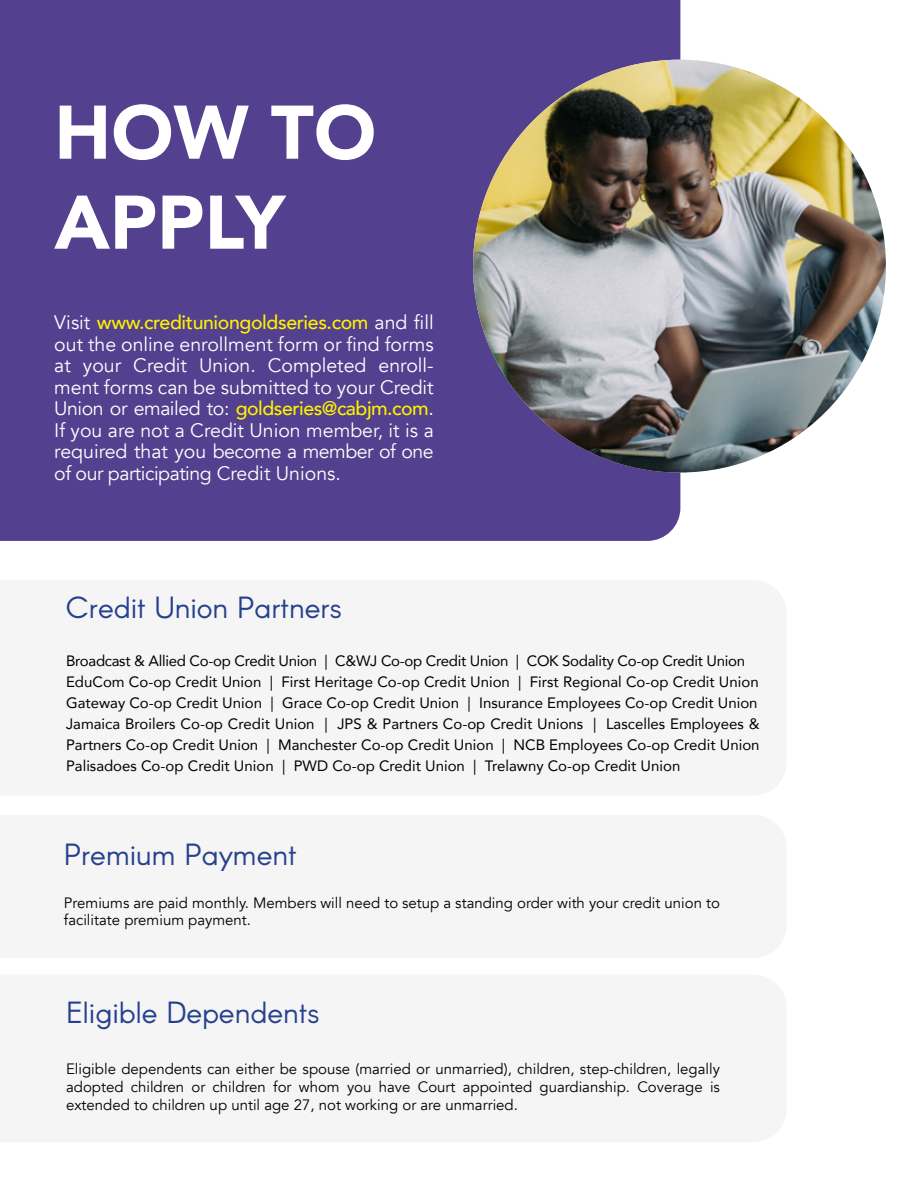
<style>
.page{position:relative;width:918px;height:1188px;background:#fff}
.page>*{position:absolute;margin:0;border:0;box-sizing:border-box;transform-origin:0 0}
.t1{font:900 75px/90px "Avenir";color:#fff}
.t2{font:30px "Arcon";color:#26418d}
.t3{font:19.5px/21.5px "Avenir";letter-spacing:-.025em;color:#fff;text-align:justify}
.t4{font:15px/21px "Avenir";color:#000}
.t5{font:15px/18px "Avenir";color:#000}
.s1{font-weight:500;color:#fff200}
</style>
<div class="page">
<div style="left:0;top:0;width:680px;height:541px;background:#53408f"></div>
<img style="left:473px;top:60px;width:413px;height:413px;border-radius:206px">
<h1 class="t1" style="left:54px;top:86px;width:323px">HOW TO<br>APPLY</h1>
<p class="t3" style="left:54px;top:312px;width:381px">Visit <span class="s1">www.credituniongoldseries.com</span> and fill out the online enrollment form or find forms at your Credit Union. Completed enroll&shy;ment forms can be submitted to your Credit Union or emailed to: <span class="s1">goldseries@cabjm.com</span>.<br>If you are not a Credit Union member, it is a required that you become a member of one of our participating Credit Unions.</p>
<h2 class="t2" style="left:66px;top:589px;width:278px">Credit Union Partners</h2>
<p class="t4" style="left:66px;top:650px;width:695px">Broadcast &amp; Allied Co-op Credit Union | C&amp;WJ Co-op Credit Union | COK Sodality Co-op Credit Union EduCom Co-op Credit Union | First Heritage Co-op Credit Union | First Regional Co-op Credit Union Gateway Co-op Credit Union | Grace Co-op Credit Union | Insurance Employees Co-op Credit Union Jamaica Broilers Co-op Credit Union | JPS &amp; Partners Co-op Credit Unions | Lascelles Employees &amp; Partners Co-op Credit Union | Manchester Co-op Credit Union | NCB Employees Co-op Credit Union Palisadoes Co-op Credit Union | PWD Co-op Credit Union | Trelawny Co-op Credit Union</p>
<h2 class="t2" style="left:64px;top:835px;width:234px">Premium Payment</h2>
<p class="t5" style="left:64px;top:895px;width:658px;line-height:16.5px">Premiums are paid monthly. Members will need to setup a standing order with your credit union to facilitate premium payment.</p>
<h2 class="t2" style="left:66px;top:994px;width:255px">Eligible Dependents</h2>
<p class="t5" style="left:66px;top:1060px;width:655px;text-align:justify">Eligible dependents can either be spouse (married or unmarried), children, step-children, legally adopted children or children for whom you have Court appointed guardianship. Coverage is extended to children up until age 27, not working or are unmarried.</p>
</div>
